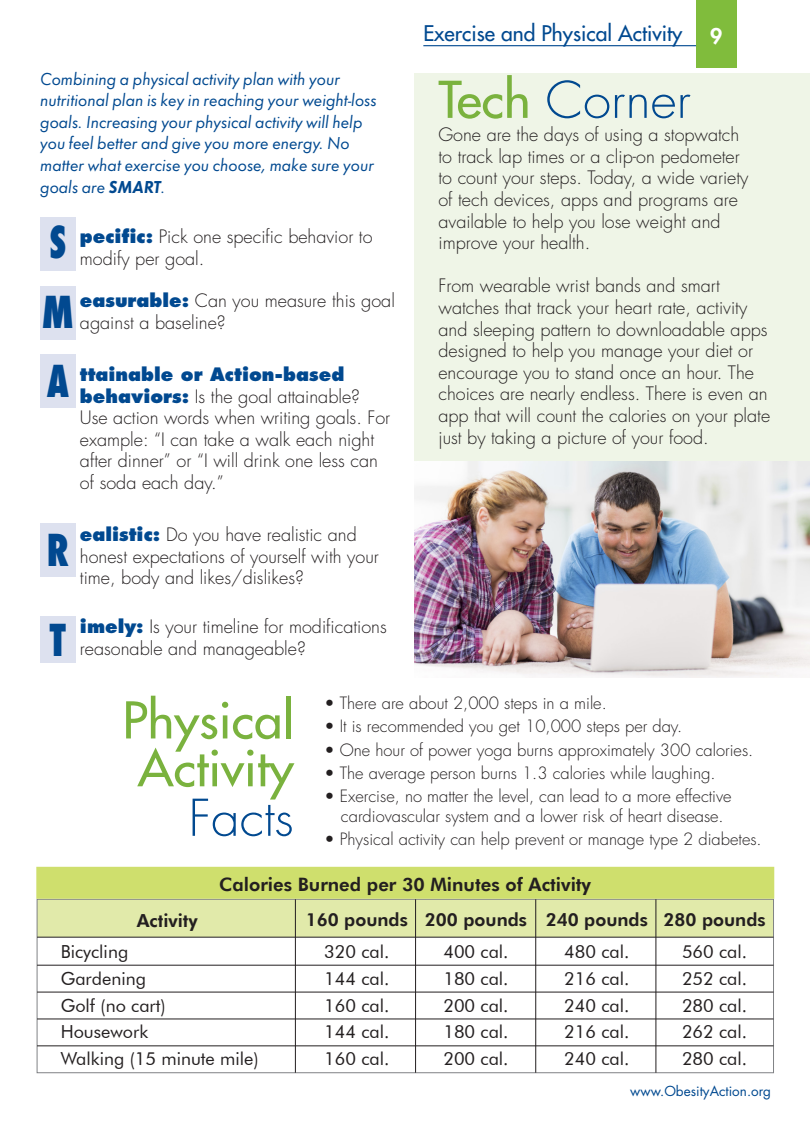
<style>
.page{position:relative;width:810px;height:1134px;background:#fff}
.page>*{position:absolute;margin:0;border:0;box-sizing:border-box;transform-origin:0 0}
.t1{font:49.35px/49.5px "Futura";color:#7ab23e;text-align:right}
.t2{font:300 49.35px "Futura";color:#014990}
.t3{font:800 condensed 42.75px "Futura";color:#014990;scale:.86 1}
.t4{font:21px "Futura";color:#014990}
.t5{font:800 21px "Futura";color:#fff}
.t6{font:800 18.45px "Futura BT";color:#231f20}
.t7{font:300 18px/21.6px "Futura";color:#231f20}
.t8{font:18px/21.6px "Futura Itlic";color:#014990}
.t9{font:18px/27.3px "Futura BT";color:#231f20}
.t10{font:800 18px/21.6px "Futura";color:#014990}
.t11{font:800 18px "Futura BT";color:#231f20}
.t12{font:300 16.5px/19.8px "Futura";color:#231f20;text-align:center}
.t13{font:13.5px "Futura";color:#014990}
.s1{font-family:"Futura Bld Itlic"}
.s2{font-weight:800;color:#014990}
.s3{font-weight:300;color:#231f20}
.s4{font-weight:400;color:#7ab23e}
.s5{font-weight:300;color:#014990}
</style>
<div class="page">
<div style="left:696px;top:0;width:41px;height:68px;background:#80bc3c"></div>
<div style="left:415px;top:73px;width:395px;height:389px;background:#eff5e7"></div>
<hr style="left:423px;top:45px;width:273px;height:1px;background:#014990">
<img style="left:415px;top:462px;width:395px;height:216px">
<div style="left:37px;top:899px;width:737px;height:38px;background:#e1eaaa"></div>
<div style="left:37px;top:899px;width:737px;height:174px;border:1px solid #808285"></div>
<hr style="left:295px;top:899px;width:1px;height:174px;background:#231f20">
<hr style="left:37px;top:937px;width:737px;height:1px;background:#231f20">
<hr style="left:37px;top:965px;width:737px;height:1px;background:#231f20">
<hr style="left:37px;top:992px;width:737px;height:1px;background:#231f20">
<hr style="left:37px;top:1019px;width:737px;height:1px;background:#231f20">
<hr style="left:37px;top:1046px;width:737px;height:1px;background:#231f20">
<hr style="left:415px;top:899px;width:1px;height:174px;background:#231f20">
<hr style="left:535px;top:899px;width:1px;height:174px;background:#231f20">
<hr style="left:656px;top:899px;width:1px;height:174px;background:#231f20">
<div style="left:37px;top:868px;width:737px;height:30px;background:#cfdf6d"></div>
<div style="left:36px;top:867px;width:738px;height:32px;border:2px solid #cfdf6d"></div>
<div style="left:40px;top:217px;width:36px;height:54px;background:#dde1ef"></div>
<div style="left:40px;top:354px;width:36px;height:54px;background:#dde1ef"></div>
<div style="left:40px;top:617px;width:36px;height:46px;background:#dde1ef"></div>
<div style="left:40px;top:286px;width:36px;height:54px;background:#dde1ef"></div>
<div style="left:40px;top:523px;width:36px;height:54px;background:#dde1ef"></div>
<p class="t8" style="left:40px;top:69px;width:338px">Combining a physical activity plan with your nutritional plan is key in reaching your weight-loss goals. Increasing your physical activity will help you feel better and give you more energy. No matter what exercise you choose, make sure your goals are <span class="s1">SMART</span>.</p>
<p class="t7" style="left:80px;top:226px;width:294px"><span class="s2">pecific:</span> Pick one specific behavior to modify per goal.</p>
<p class="t7" style="left:80px;top:290px;width:316px"><span class="s2">easurable:</span> Can you measure this goal</p>
<p class="t7" style="left:80px;top:311px;width:147px">against a baseline?</p>
<p class="t10" style="left:80px;top:364px;width:282px">ttainable or Action-based behaviors: <span class="s3">Is the goal attainable?</span></p>
<p class="t7" style="left:80px;top:407px;width:312px">Use action words when writing goals. For</p>
<p class="t7" style="left:80px;top:429px;width:300px">example: “I can take a walk each night after dinner” or “I will drink one less can of soda each day.”</p>
<p class="t7" style="left:80px;top:524px;width:278px"><span class="s2">ealistic:</span> Do you have realistic and</p>
<p class="t7" style="left:80px;top:546px;width:300px">honest expectations of yourself with your</p>
<p class="t7" style="left:80px;top:567px;width:226px">time, body and likes/dislikes?</p>
<p class="t7" style="left:80px;top:616px;width:308px"><span class="s2">imely:</span> Is your timeline for modifications</p>
<p class="t7" style="left:80px;top:637px;width:227px">reasonable and manageable?</p>
<p class="t3" style="left:50px;top:213px;width:21px">S</p>
<p class="t3" style="left:42px;top:283px;width:39px">M</p>
<p class="t3" style="left:47px;top:352px;width:27px">A</p>
<p class="t3" style="left:47px;top:521px;width:27px">R</p>
<p class="t3" style="left:50px;top:611px;width:20px">T</p>
<p class="t4" style="left:423px;top:19px;width:261px">Exercise and Physical Activity</p>
<p class="t5" style="left:710px;top:22px;width:14px">9</p>
<p class="t2" style="left:438px;top:68px;width:254px"><span class="s4">Tech</span> Corner</p>
<p class="t7" style="left:438px;top:124px;width:312px">Gone are the days of using a stopwatch to track lap times or a clip-on pedometer to count your steps. Today, a wide variety of tech devices, apps and programs are available to help you lose weight and improve your health.</p>
<p class="t7" style="left:438px;top:275px;width:333px">From wearable wrist bands and smart watches that track your heart rate, activity and sleeping pattern to downloadable apps designed to help you manage your diet or encourage you to stand once an hour. The choices are nearly endless. There is even an app that will count the calories on your plate just by taking a picture of your food.</p>
<p class="t1" style="left:122px;top:695px;width:173px">Physical</p>
<p class="t1" style="left:138px;top:743px;width:158px">Activity<br><span class="s5">Facts</span></p>
<p class="t12" style="left:324px;top:693px;width:284px">• There are about 2,000 steps in a mile.</p>
<p class="t12" style="left:324px;top:717px;width:359px">• It is recommended you get 10,000 steps per day.</p>
<p class="t12" style="left:324px;top:740px;width:430px">• One hour of power yoga burns approximately 300 calories.</p>
<p class="t12" style="left:324px;top:763px;width:393px">• The average person burns 1.3 calories while laughing.</p>
<p class="t12" style="left:324px;top:787px;width:409px">• Exercise, no matter the level, can lead to a more effective cardiovascular system and a lower risk of heart disease.</p>
<p class="t12" style="left:324px;top:830px;width:439px">• Physical activity can help prevent or manage type 2 diabetes.</p>
<p class="t6" style="left:219px;top:873px;width:373px">Calories Burned per 30 Minutes of Activity</p>
<p class="t11" style="left:137px;top:909px;width:62px">Activity</p>
<p class="t9" style="left:61px;top:938px;width:107px">Bicycling<br>Gardening<br>Golf (no cart)</p>
<p class="t9" style="left:61px;top:1018px;width:199px;line-height:26.5px">Housework<br>Walking (15 minute mile)</p>
<p class="t11" style="left:306px;top:908px;width:462px">160 pounds 200 pounds 240 pounds 280 pounds</p>
<p class="t9" style="left:324px;top:938px;width:67px">320 cal.</p>
<p class="t9" style="left:443px;top:938px;width:67px">400 cal.</p>
<p class="t9" style="left:564px;top:938px;width:67px">480 cal.</p>
<p class="t9" style="left:682px;top:938px;width:67px">560 cal.</p>
<p class="t9" style="left:324px;top:964px;width:67px">144 cal.</p>
<p class="t9" style="left:443px;top:964px;width:67px">180 cal.</p>
<p class="t9" style="left:564px;top:964px;width:67px">216 cal.</p>
<p class="t9" style="left:682px;top:964px;width:67px">252 cal.</p>
<p class="t9" style="left:324px;top:992px;width:67px">160 cal.</p>
<p class="t9" style="left:443px;top:992px;width:67px">200 cal.</p>
<p class="t9" style="left:564px;top:992px;width:67px">240 cal.</p>
<p class="t9" style="left:682px;top:992px;width:67px">280 cal.</p>
<p class="t9" style="left:324px;top:1018px;width:67px">144 cal.</p>
<p class="t9" style="left:443px;top:1018px;width:67px">180 cal.</p>
<p class="t9" style="left:564px;top:1018px;width:67px">216 cal.</p>
<p class="t9" style="left:682px;top:1018px;width:67px">262 cal.</p>
<p class="t9" style="left:324px;top:1045px;width:67px">160 cal.</p>
<p class="t9" style="left:443px;top:1045px;width:67px">200 cal.</p>
<p class="t9" style="left:564px;top:1045px;width:67px">240 cal.</p>
<p class="t9" style="left:682px;top:1045px;width:67px">280 cal.</p>
<p class="t13" style="left:630px;top:1082px;width:142px">www.ObesityAction.org</p>
</div>
